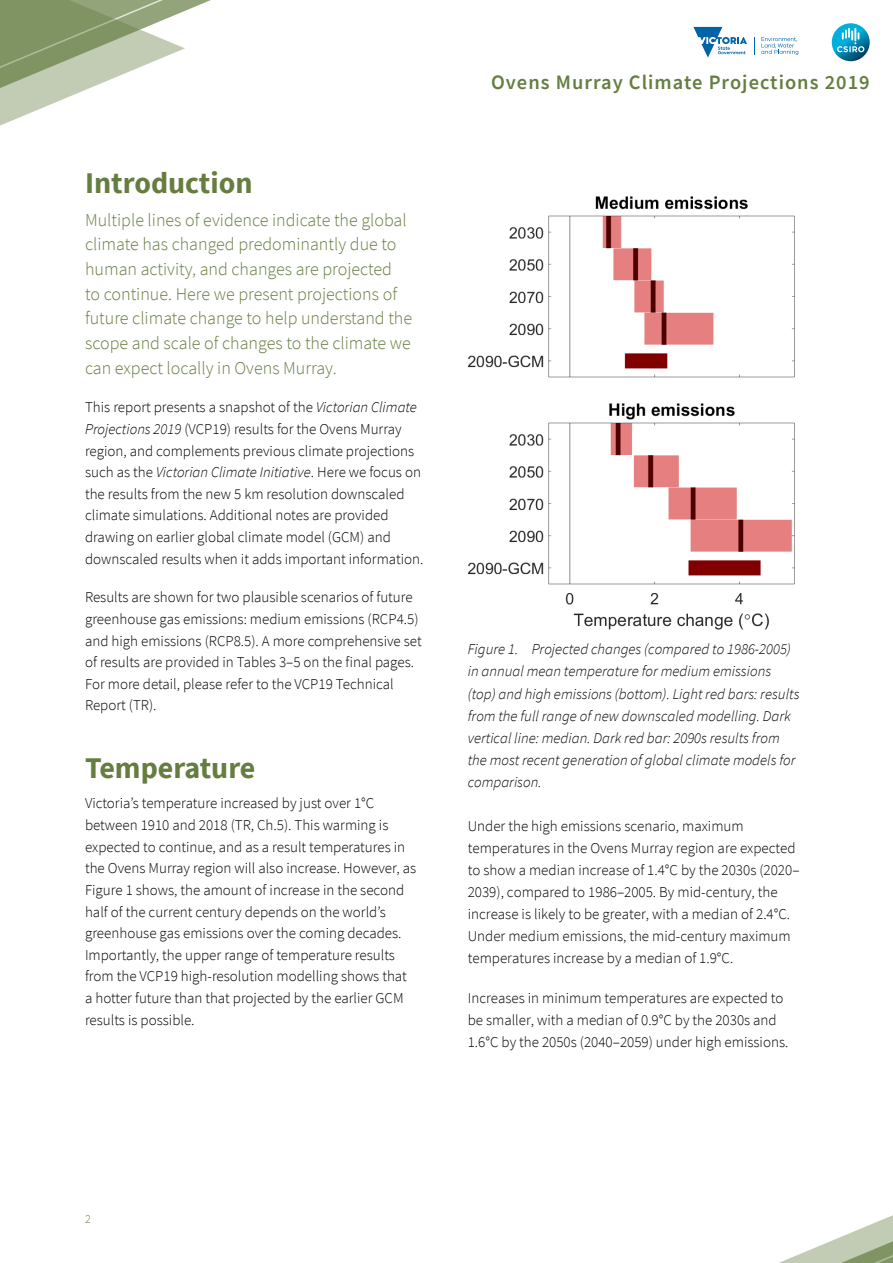
<style>
.page{position:relative;width:893px;height:1263px;background:#fff}
.page>*{position:absolute;margin:0;border:0;box-sizing:border-box;transform-origin:0 0}
.t1{font:700 30px "Source Sans Pro";color:#667d40}
.t2{font:600 20.4px "Source Sans Pro";letter-spacing:.05em;color:#657d41}
.t3{font:300 18px/24.6px "Source Sans Pro";color:#667d40}
.t4{font:300 15px/21.6px "Source Sans Pro";color:#000}
.t5{font:italic 300 15px/22.2px "Source Sans Pro";color:#000}
.t6{font:300 12px "Source Sans Pro";color:#667d40}
.s1{font-style:italic}
.s2{font-style:inherit}
</style>
<div class="page">
<svg style="left:0;top:0;width:211px;height:126px"></svg>
<svg style="left:779px;top:1215px;width:114px;height:48px"></svg>
<svg style="left:693px;top:27px;width:54px;height:31px"></svg>
<svg style="left:754px;top:37px;width:1px;height:17px"></svg>
<svg style="left:761px;top:37px;width:37px;height:18px"></svg>
<svg style="left:832px;top:23px;width:38px;height:38px"></svg>
<svg style="left:837px;top:28px;width:27px;height:24px"></svg>
<img style="left:468px;top:196px;width:327px;height:433px">
<h1 class="t1" style="left:85px;top:162px;width:169px">Introduction</h1>
<p class="t3" style="left:85px;top:207px;width:329px">Multiple lines of evidence indicate the global climate has changed predominantly due to human activity, and changes are projected<br>to continue. Here we present projections of future climate change to help understand the scope and scale of changes to the climate we can expect locally in Ovens Murray.</p>
<p class="t4" style="left:85px;top:396px;width:340px">This report presents a snapshot of the <span class="s1">Victorian Climate Projections 2019</span> (VCP19) results for the Ovens Murray region, and complements previous climate projections such as the <span class="s1">Victorian Climate Initiative</span>. Here we focus on the results from the new 5 km resolution downscaled climate simulations. Additional notes are provided drawing on earlier global climate model (GCM) and downscaled results when it adds important information.</p>
<p class="t4" style="left:85px;top:586px;width:338px">Results are shown for two plausible scenarios of future greenhouse gas emissions: medium emissions (RCP4.5) and high emissions (RCP8.5). A more comprehensive set of results are provided in Tables 3–5 on the final pages.<br>For more detail, please refer to the VCP19 Technical Report (TR).</p>
<h1 class="t1" style="left:85px;top:748px;width:172px">Temperature</h1>
<p class="t4" style="left:85px;top:792px;width:333px">Victoria’s temperature increased by just over 1°C between 1910 and 2018 (TR, Ch.5). This warming is expected to continue, and as a result temperatures in the Ovens Murray region will also increase. However, as Figure 1 shows, the amount of increase in the second half of the current century depends on the world’s greenhouse gas emissions over the coming decades.<br>Importantly, the upper range of temperature results from the VCP19 high-resolution modelling shows that a hotter future than that projected by the earlier GCM results is possible.</p>
<h2 class="t2" style="left:491px;top:69px;width:380px">Ovens Murray Climate Projections 2019</h2>
<p class="t5" style="left:468px;top:638px;width:333px">Figure 1. Projected changes <span class="s2">(compared to 1986-2005) </span>in annual mean temperature for medium emissions (top) and high emissions (bottom). Light red bars: results from the full range of new downscaled modelling. Dark vertical line: median. Dark red bar: 2090s results from the most recent generation of global climate models for comparison.</p>
<p class="t4" style="left:468px;top:814px;width:333px;line-height:22.2px">Under the high emissions scenario, maximum temperatures in the Ovens Murray region are expected to show a median increase of 1.4°C by the 2030s (2020– 2039), compared to 1986–2005. By mid-century, the increase is likely to be greater, with a median of 2.4°C.<br>Under medium emissions, the mid-century maximum temperatures increase by a median of 1.9°C.</p>
<p class="t4" style="left:468px;top:986px;width:322px;line-height:22.2px">Increases in minimum temperatures are expected to be smaller, with a median of 0.9°C by the 2030s and<br>1.6°C by the 2050s (2040–2059) under high emissions.</p>
<p class="t6" style="left:85px;top:1212px;width:7px">2</p>
</div>
